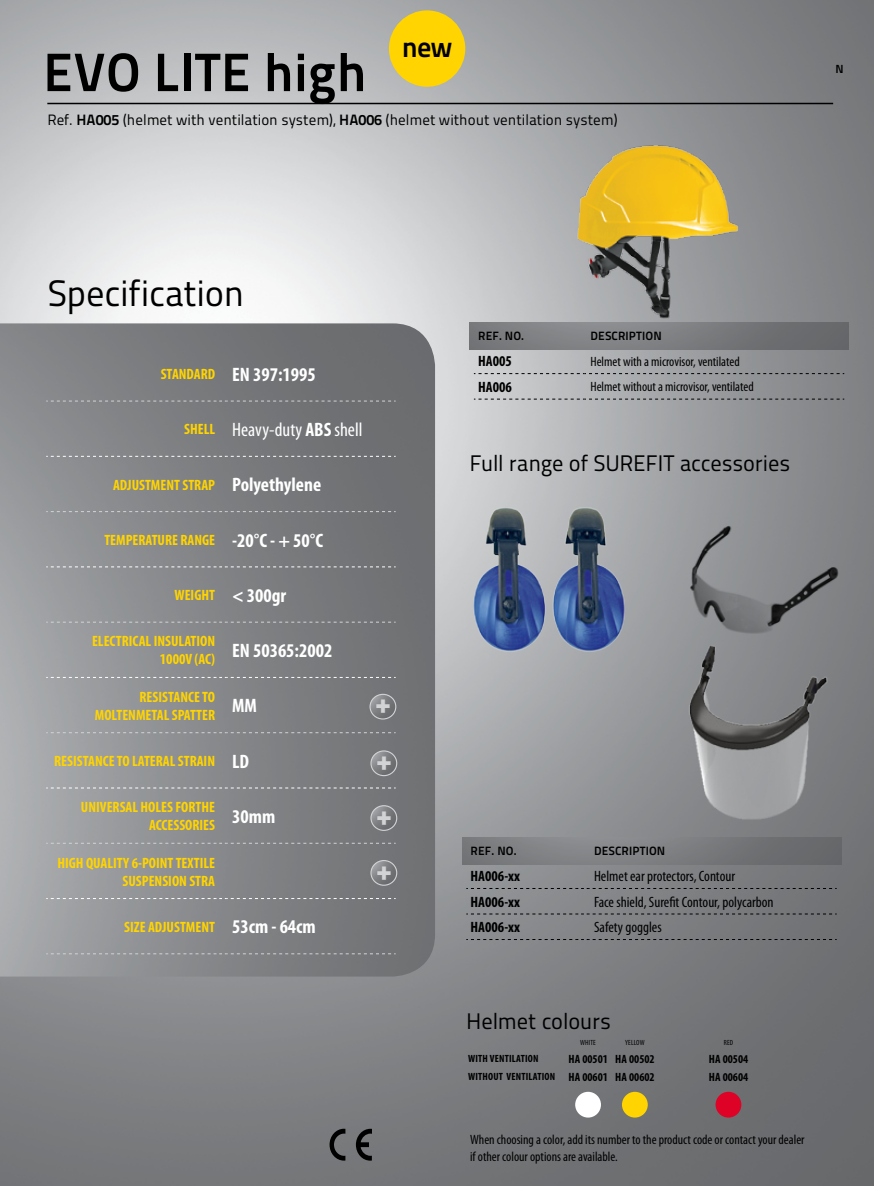
<style>
.page{position:relative;width:874px;height:1186px;background:#fff}
.page>*{position:absolute;margin:0;border:0;box-sizing:border-box;transform-origin:0 0}
.t1{font:54px "Titillium Maps 29 L 800 wt";color:#000}
.t2{font:36.6px "Titillium Maps 29 L 400 wt";letter-spacing:-.01em;color:#000}
.t3{font:28.5px/54.9px "Titillium Maps 29 L 999 wt";color:#d1d3d4}
.t4{font:28.5px "Titillium Maps 29 L 800 wt";color:#000}
.t5{font:22.5px "Titillium Maps 29 L 400 wt";letter-spacing:-.01em;color:#000}
.t6{font:700 condensed 19.5px "Myriad Pro";color:#fff}
.t7{font:condensed 19.5px "Myriad Pro";color:#fff}
.t8{font:700 condensed 15px "Myriad Pro";color:#ffd400}
.t9{font:condensed 15px "Myriad Pro";color:#000}
.t10{font:15px "Titillium Maps 29 L 400 wt";color:#000}
.t11{font:700 condensed 15px "Myriad Pro";color:#000}
.t12{font:condensed 13.5px/16.5px "Myriad Pro";color:#000}
.t13{font:700 condensed 12px/18px "Myriad Pro";color:#000}
.t14{font:12px "Titillium Maps 29 L 800 wt";letter-spacing:.01em;color:#000}
.t15{font:11.7px "Titillium Maps 29 L 800 wt";color:#000}
.t16{font:700 condensed 10.5px/18px "Myriad Pro";letter-spacing:.02em;color:#000}
.t17{font:condensed 7.5px "Myriad Pro";letter-spacing:.02em;color:#000}
.s1{font-family:"Titillium Maps 29 L 800 wt"}
.s2{font-weight:700}
.s3{font-size:15px;color:#ffd400}
</style>
<div class="page">
<img style="left:0;top:0;width:874px;height:1186px">
<img style="left:0;top:323px;width:435px;height:654px">
<svg style="left:46px;top:401px;width:349px;height:1px"></svg>
<svg style="left:46px;top:511px;width:349px;height:1px"></svg>
<svg style="left:46px;top:622px;width:349px;height:1px"></svg>
<svg style="left:46px;top:732px;width:349px;height:1px"></svg>
<svg style="left:46px;top:843px;width:349px;height:1px"></svg>
<svg style="left:46px;top:953px;width:349px;height:1px"></svg>
<svg style="left:46px;top:456px;width:349px;height:1px"></svg>
<svg style="left:46px;top:567px;width:349px;height:1px"></svg>
<svg style="left:46px;top:677px;width:349px;height:1px"></svg>
<svg style="left:46px;top:788px;width:349px;height:1px"></svg>
<svg style="left:46px;top:898px;width:349px;height:1px"></svg>
<img style="left:371px;top:806px;width:26px;height:24px">
<div style="left:370px;top:805px;width:27px;height:26px;border:1px solid #d1d3d4;border-radius:50%"></div>
<img style="left:371px;top:861px;width:26px;height:24px">
<div style="left:370px;top:860px;width:27px;height:26px;border:1px solid #d1d3d4;border-radius:50%"></div>
<img style="left:371px;top:751px;width:26px;height:25px">
<div style="left:370px;top:750px;width:27px;height:26px;border:1px solid #d1d3d4;border-radius:50%"></div>
<img style="left:370px;top:694px;width:26px;height:25px">
<div style="left:369px;top:694px;width:27px;height:26px;border:1px solid #d1d3d4;border-radius:50%"></div>
<img style="left:462px;top:838px;width:379px;height:26px">
<svg style="left:466px;top:939px;width:370px;height:1px"></svg>
<svg style="left:466px;top:888px;width:370px;height:1px"></svg>
<svg style="left:466px;top:914px;width:370px;height:1px"></svg>
<img style="left:563px;top:141px;width:192px;height:178px">
<img style="left:469px;top:323px;width:379px;height:26px">
<svg style="left:474px;top:399px;width:370px;height:1px"></svg>
<svg style="left:474px;top:373px;width:370px;height:1px"></svg>
<img style="left:688px;top:523px;width:153px;height:114px">
<img style="left:473px;top:491px;width:153px;height:178px">
<svg style="left:356px;top:1129px;width:16px;height:32px"></svg>
<svg style="left:329px;top:1129px;width:16px;height:32px"></svg>
<img style="left:679px;top:643px;width:153px;height:178px">
<div style="left:575px;top:1092px;width:26px;height:26px;background:#fff;border-radius:50%"></div>
<div style="left:622px;top:1092px;width:26px;height:26px;background:#ffd400;border-radius:50%"></div>
<div style="left:715px;top:1092px;width:26px;height:26px;background:#de0226;border-radius:50%"></div>
<hr style="left:47px;top:103px;width:786px;height:1px;background:#000">
<div style="left:389px;top:10px;width:76px;height:77px;background:#ffd400;border-radius:50%"></div>
<h1 class="t1" style="left:43px;top:31px;width:325px">EVO LITE HIGH</h1>
<h3 class="t4" style="left:402px;top:25px;width:52px">NEW</h3>
<p class="t10" style="left:47px;top:108px;width:572px">Ref. <span class="s1">HA005</span> (helmet with ventilation system), <span class="s1">HA006</span> (helmet without ventilation system)</p>
<p class="t15" style="left:835px;top:59px;width:10px">N</p>
<h2 class="t2" style="left:47px;top:266px;width:199px">Specification</h2>
<p class="t8" style="left:161px;top:365px;width:8px">STANDARD</p>
<h3 class="t6" style="left:232px;top:362px;width:85px">EN 397:1995</h3>
<p class="t8" style="left:184px;top:420px;width:8px">SHELL</p>
<h3 class="t7" style="left:232px;top:418px;width:132px">Heavy-duty <span class="s2">ABS</span> shell</h3>
<p class="t8" style="left:113px;top:475px;width:34px">ADJUSTMENT</p>
<p class="t8" style="left:182px;top:475px;width:8px">STRAP</p>
<h3 class="t6" style="left:232px;top:473px;width:90px">Polyethylene</h3>
<p class="t8" style="left:104px;top:531px;width:8px">TEMPERAT</p>
<h3 class="t6" style="left:158px;top:528px;width:166px"><span class="s3">URE RANGE</span> -20°C - + 50°C</h3>
<p class="t8" style="left:174px;top:586px;width:35px">WEIGHT</p>
<h3 class="t6" style="left:232px;top:583px;width:56px">&lt; 300gr</h3>
<p class="t8" style="left:92px;top:632px;width:7px">ELECTRICAL</p>
<p class="t8" style="left:154px;top:632px;width:32px">INSULATION</p>
<h3 class="t6" style="left:160px;top:638px;width:174px"><sub>1000V</sub> <sub>(AC)</sub> EN 50365:2002</h3>
<p class="t8" style="left:140px;top:687px;width:7px">RESISTANCE</p>
<p class="t8" style="left:202px;top:687px;width:8px">TO</p>
<p class="t8" style="left:95px;top:705px;width:8px">MOLTENMETAL</p>
<p class="t8" style="left:172px;top:705px;width:5px">SPATTER</p>
<h3 class="t6" style="left:232px;top:694px;width:13px">MM</h3>
<p class="t8" style="left:54px;top:752px;width:7px">RESISTANCE</p>
<p class="t8" style="left:117px;top:752px;width:23px">TO LATERAL</p>
<p class="t8" style="left:178px;top:752px;width:7px">STRAIN</p>
<h3 class="t6" style="left:232px;top:749px;width:9px">LD</h3>
<p class="t8" style="left:81px;top:798px;width:15px">UNIVERSAL</p>
<p class="t8" style="left:141px;top:798px;width:8px">HOLES</p>
<p class="t8" style="left:175px;top:798px;width:8px">FORTHE</p>
<p class="t8" style="left:149px;top:816px;width:7px">ACCESSORIES</p>
<h3 class="t6" style="left:232px;top:804px;width:45px">30mm</h3>
<p class="t8" style="left:57px;top:853px;width:51px">HIGH QUALITY</p>
<p class="t8" style="left:132px;top:853px;width:18px">6-POINT</p>
<p class="t8" style="left:176px;top:853px;width:7px">TEXTILE</p>
<p class="t8" style="left:122px;top:871px;width:21px">SUSPENSION</p>
<p class="t8" style="left:189px;top:871px;width:8px">STRA</p>
<p class="t8" style="left:124px;top:917px;width:58px">SIZEADJUSTMENT</p>
<h3 class="t6" style="left:232px;top:915px;width:85px">53cm - 64cm</h3>
<h3 class="t3" style="left:375px;top:675px;width:17px">+</h3>
<h3 class="t3" style="left:376px;top:732px;width:17px">+</h3>
<h3 class="t3" style="left:376px;top:787px;width:17px">+ +</h3>
<p class="t14" style="left:478px;top:326px;width:48px">REF. NO.</p>
<p class="t14" style="left:590px;top:326px;width:73px">DESCRIPTION</p>
<p class="t11" style="left:478px;top:352px;width:35px">HA005</p>
<p class="t12" style="left:590px;top:353px;width:151px">Helmet with a microvisor, ventilated</p>
<p class="t11" style="left:478px;top:378px;width:35px">HA006</p>
<p class="t12" style="left:590px;top:379px;width:165px">Helmet without a microvisor, ventilated</p>
<h3 class="t5" style="left:469px;top:446px;width:322px">Full range of SUREFIT accessories</h3>
<p class="t14" style="left:470px;top:841px;width:48px">REF. NO.</p>
<p class="t14" style="left:594px;top:841px;width:73px">DESCRIPTION</p>
<p class="t11" style="left:470px;top:867px;width:51px">HA006-xx</p>
<p class="t9" style="left:594px;top:867px;width:143px">Helmet ear protectors, Contour</p>
<p class="t11" style="left:470px;top:893px;width:51px">HA006-xx</p>
<p class="t9" style="left:594px;top:893px;width:181px">Face shield, Surefit Contour, polycarbon</p>
<p class="t11" style="left:470px;top:918px;width:51px">HA006-xx</p>
<p class="t9" style="left:594px;top:918px;width:69px">Safety goggles</p>
<h3 class="t5" style="left:466px;top:1005px;width:146px">Helmet colours</h3>
<p class="t16" style="left:468px;top:1049px;width:89px">With ventilation<br>Without ventilation</p>
<p class="t17" style="left:580px;top:1038px;width:17px">WHITE</p>
<p class="t13" style="left:568px;top:1050px;width:41px">HA 00501<br>HA 00601</p>
<p class="t17" style="left:625px;top:1038px;width:21px">YELLOW</p>
<p class="t13" style="left:615px;top:1050px;width:41px">HA 00502<br>HA 00602</p>
<p class="t17" style="left:723px;top:1038px;width:11px">RED</p>
<p class="t13" style="left:708px;top:1050px;width:41px">HA 00504<br>HA 00604</p>
<p class="t12" style="left:470px;top:1131px;width:336px">When choosing a color, add its number to the product code or contact your dealer if other colour options are available.</p>
</div>
